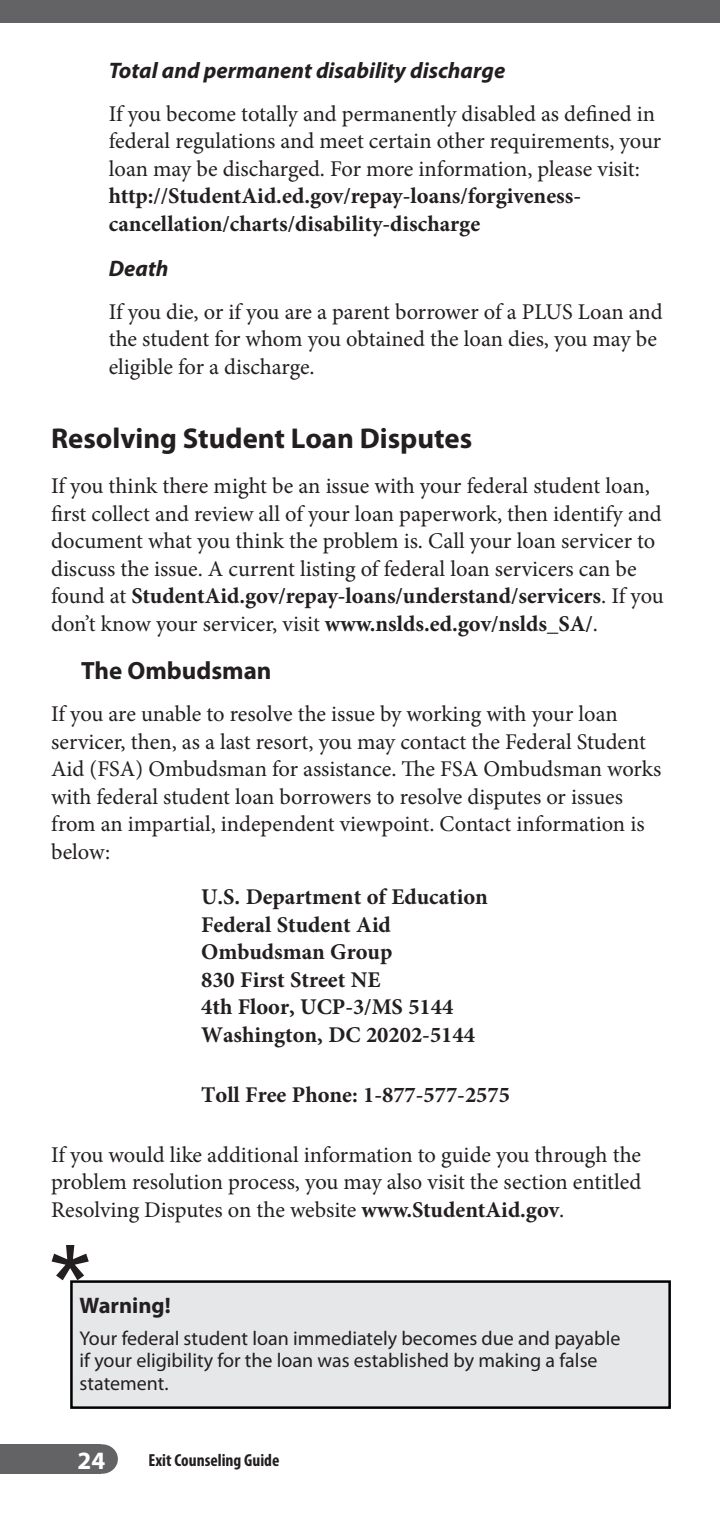
<style>
.page{position:relative;width:720px;height:1530px;background:#fff}
.page>*{position:absolute;margin:0;border:0;box-sizing:border-box;transform-origin:0 0}
.New_Heading_1{font:700 28.75px "Myriad Pro";color:#231f20}
.New_Heading_2{font:700 25px "Myriad Pro";color:#231f20}
.t1{font:700 25px "Myriad Pro";color:#fff}
.Body_Text__ID{font:22.5px/27.5px "Minion Pro";color:#231f20}
.Body_Text_Level_2{font:22.5px/27.5px "Minion Pro";letter-spacing:-.005em;color:#231f20}
.Address__ID{font:700 22.5px/27.5px "Minion Pro";color:#231f20}
.New_Heading_3{font:italic 700 22.5px "Myriad Pro";color:#231f20}
.Insert_Boxed_Head__I{font:700 22.5px "Myriad Pro";color:#231f20}
.Insert_Boxed_Text__I{font:20px/22.5px "Myriad Pro";color:#231f20}
.t2{font:700 condensed 17.5px "Myriad Pro";color:#231f20}
.s1{font-weight:700}
</style>
<div class="page">
<div style="left:0;top:1444px;width:101px;height:30px;background:#636366"></div>
<div style="left:87px;top:1444px;width:31px;height:30px;background:#636366;border-radius:50%"></div>
<div style="left:0;top:0;width:720px;height:22px;background:#636366"></div>
<div style="left:70px;top:1280px;width:601px;height:129px;background:#e6e7e9;border:2px solid #000"></div>
<svg style="left:52px;top:1245px;width:37px;height:35px"></svg>
<p class="New_Heading_3" style="left:109px;top:56px;width:398px">Total and permanent disability discharge</p>
<p class="Body_Text_Level_2" style="left:109px;top:100px;width:554px">If you become totally and permanently disabled as defined in federal regulations and meet certain other requirements, your loan may be discharged. For more information, please visit: <span class="s1">http://StudentAid.ed.gov/repay-loans/forgiveness&shy;cancellation/charts/disability-discharge</span></p>
<p class="New_Heading_3" style="left:109px;top:254px;width:61px">Death</p>
<p class="Body_Text_Level_2" style="left:109px;top:298px;width:555px">If you die, or if you are a parent borrower of a PLUS Loan and the student for whom you obtained the loan dies, you may be eligible for a discharge.</p>
<p class="New_Heading_1" style="left:51px;top:420px;width:423px">Resolving Student Loan Disputes</p>
<p class="Body_Text__ID" style="left:51px;top:473px;width:614px">If you think there might be an issue with your federal student loan, first collect and review all of your loan paperwork, then identify and document what you think the problem is. Call your loan servicer to discuss the issue. A current listing of federal loan servicers can be found at <span class="s1">StudentAid.gov/repay-loans/understand/servicers</span>. If you don’t know your servicer, visit <span class="s1">www.nslds.ed.gov/nslds_SA/</span>.</p>
<p class="New_Heading_2" style="left:81px;top:654px;width:192px">The Ombudsman</p>
<p class="Body_Text__ID" style="left:51px;top:701px;width:612px">If you are unable to resolve the issue by working with your loan servicer, then, as a last resort, you may contact the Federal Student Aid (FSA) Ombudsman for assistance. The FSA Ombudsman works with federal student loan borrowers to resolve disputes or issues from an impartial, independent viewpoint. Contact information is below:</p>
<p class="Address__ID" style="left:201px;top:883px;width:288px">U.S. Department of Education<br>Federal Student Aid<br>Ombudsman Group<br>830 First Street NE<br>4th Floor, UCP-3/MS 5144<br>Washington, DC 20202-5144</p>
<p class="Address__ID" style="left:201px;top:1081px;width:310px">Toll Free Phone: 1-877-577-2575</p>
<p class="Body_Text__ID" style="left:51px;top:1141px;width:592px;text-align:justify">If you would like additional information to guide you through the problem resolution process, you may also visit the section entitled Resolving Disputes on the website <span class="s1">www.StudentAid.gov</span>.</p>
<p class="Insert_Boxed_Head__I" style="left:80px;top:1291px;width:93px">Warning!</p>
<p class="Insert_Boxed_Text__I" style="left:80px;top:1327px;width:542px">Your federal student loan immediately becomes due and payable if your eligibility for the loan was established by making a false statement.</p>
<p class="t1" style="left:78px;top:1444px;width:29px">24</p>
<p class="t2" style="left:148px;top:1449px;width:132px">Exit Counseling Guide</p>
</div>
